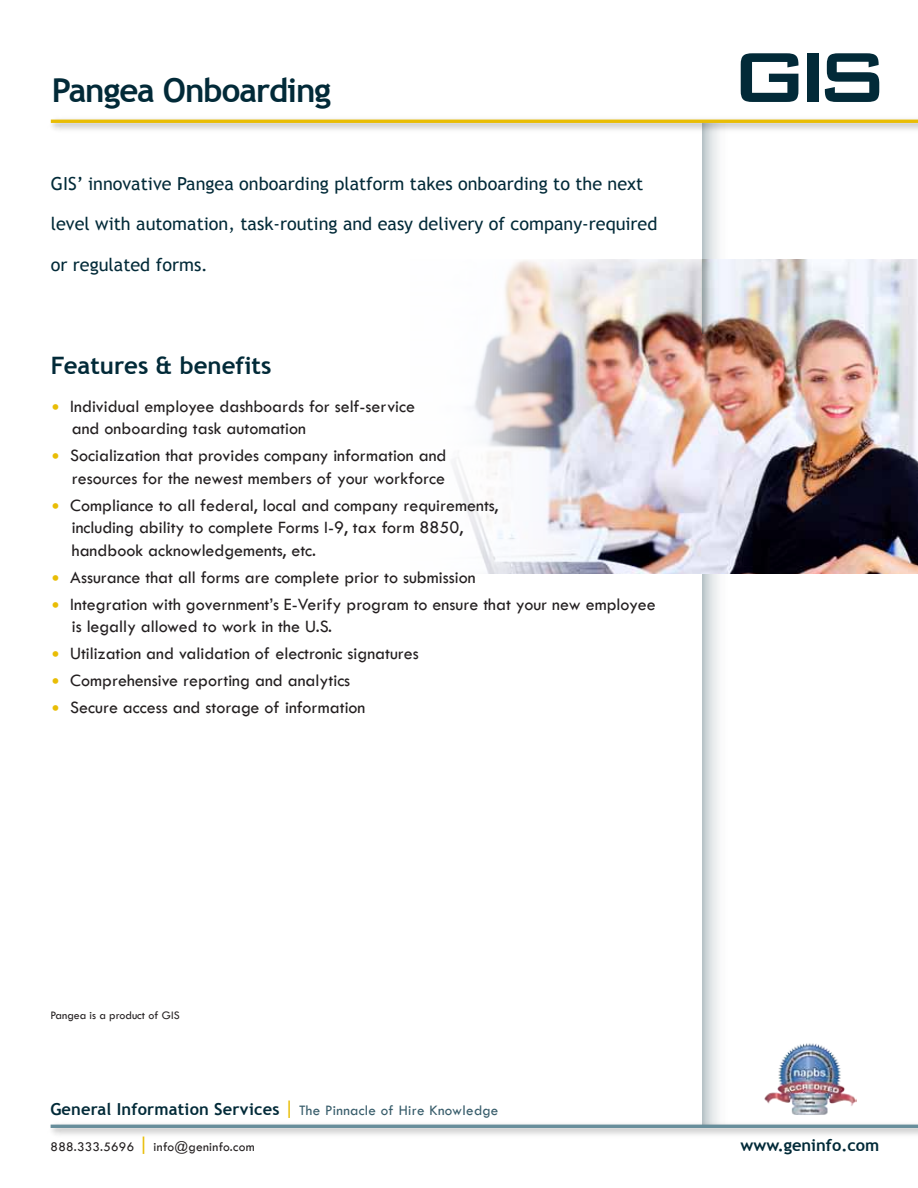
<style>
.page{position:relative;width:918px;height:1188px;background:#fff}
.page>*{position:absolute;margin:0;border:0;box-sizing:border-box;transform-origin:0 0}
.t1{font:700 33px "Trebuchet MS";letter-spacing:-.03em;color:#022a38}
.t2{font:700 24px "Trebuchet MS";color:#022a38}
.t3{font:18px/22.5px "Tw Cen";color:#231f20}
.t4{font:18px "Trebuchet MS";color:#022a38}
.t5{font:700 16.5px "Trebuchet MS";letter-spacing:.01em;color:#022a38}
.t6{font:13.5px "Tw Cen";letter-spacing:.02em;color:#231f20}
.t7{font:11.85px "Tw Cen";color:#231f20}
.s1{font-family:"Trebuchet MS";font-weight:700;color:#e9bd05}
.s2{font-weight:400;font-size:21px;color:#e9bd05}
.s3{font-family:"Tw Cen";font-weight:400;font-size:15px;color:#375c6a}
.s4{font-family:"Trebuchet MS";font-size:21px;color:#e9bd05}
</style>
<div class="page">
<img style="left:702px;top:135px;width:70px;height:984px">
<svg style="left:741px;top:53px;width:57px;height:49px"></svg>
<div style="left:807px;top:53px;width:12px;height:49px;background:#022a38"></div>
<svg style="left:825px;top:53px;width:54px;height:49px"></svg>
<img style="left:763px;top:1041px;width:94px;height:74px">
<hr style="left:51px;top:1125px;width:867px;height:3px;background:#678e9b">
<hr style="left:51px;top:120px;width:867px;height:3px;background:#e9bd05">
<img style="left:603px;top:260px;width:315px;height:313px">
<div style="left:252px;top:260px;width:450px;height:11px;background:#e9eaee"></div>
<svg style="left:252px;top:260px;width:351px;height:313px"></svg>
<img style="left:702px;top:260px;width:53px;height:73px">
<h1 class="t1" style="left:52px;top:70px;width:281px">Pangea Onboarding</h1>
<p class="t4" style="left:51px;top:173px;width:594px">GIS’ innovative Pangea onboarding platform takes onboarding to the next</p>
<p class="t4" style="left:51px;top:213px;width:608px">level with automation, task-routing and easy delivery of company-required</p>
<p class="t4" style="left:51px;top:254px;width:159px">or regulated forms.</p>
<h2 class="t2" style="left:51px;top:351px;width:222px">Features &amp; benefits</h2>
<p class="t3" style="left:72px;top:395px;width:345px;text-indent:-21px"><span class="s1">•</span> Individual employee dashboards for self-service and onboarding task automation</p>
<p class="t3" style="left:51px;top:444px;width:397px;text-align:right"><span class="s1">•</span> Socialization that provides company information and resources for the newest members of your workforce</p>
<p class="t3" style="left:72px;top:494px;width:428px;text-indent:-21px"><span class="s1">•</span> Compliance to all federal, local and company requirements, including ability to complete Forms I-9, tax form 8850, handbook acknowledgements, etc.</p>
<p class="t3" style="left:51px;top:566px;width:426px"><span class="s1">•</span> Assurance that all forms are complete prior to submission</p>
<p class="t3" style="left:72px;top:593px;width:586px;text-indent:-21px"><span class="s1">•</span> Integration with government’s E-Verify program to ensure that your new employee is legally allowed to work in the U.S.</p>
<p class="t3" style="left:51px;top:642px;width:370px"><span class="s1">•</span> Utilization and validation of electronic signatures</p>
<p class="t3" style="left:51px;top:669px;width:301px"><span class="s1">•</span> Comprehensive reporting and analytics</p>
<p class="t3" style="left:51px;top:696px;width:316px"><span class="s1">•</span> Secure access and storage of information</p>
<p class="t7" style="left:50px;top:1008px;width:131px">Pangea is a product of GIS</p>
<p class="t5" style="left:50px;top:1099px;width:449px">General Information Services <span class="s2">|</span> <span class="s3">The Pinnacle of Hire Knowledge</span></p>
<p class="t6" style="left:51px;top:1139px;width:206px">888.333.5696 <span class="s4">|</span> info@geninfo.com</p>
<p class="t5" style="left:741px;top:1135px;width:140px">www.geninfo.com</p>
</div>
